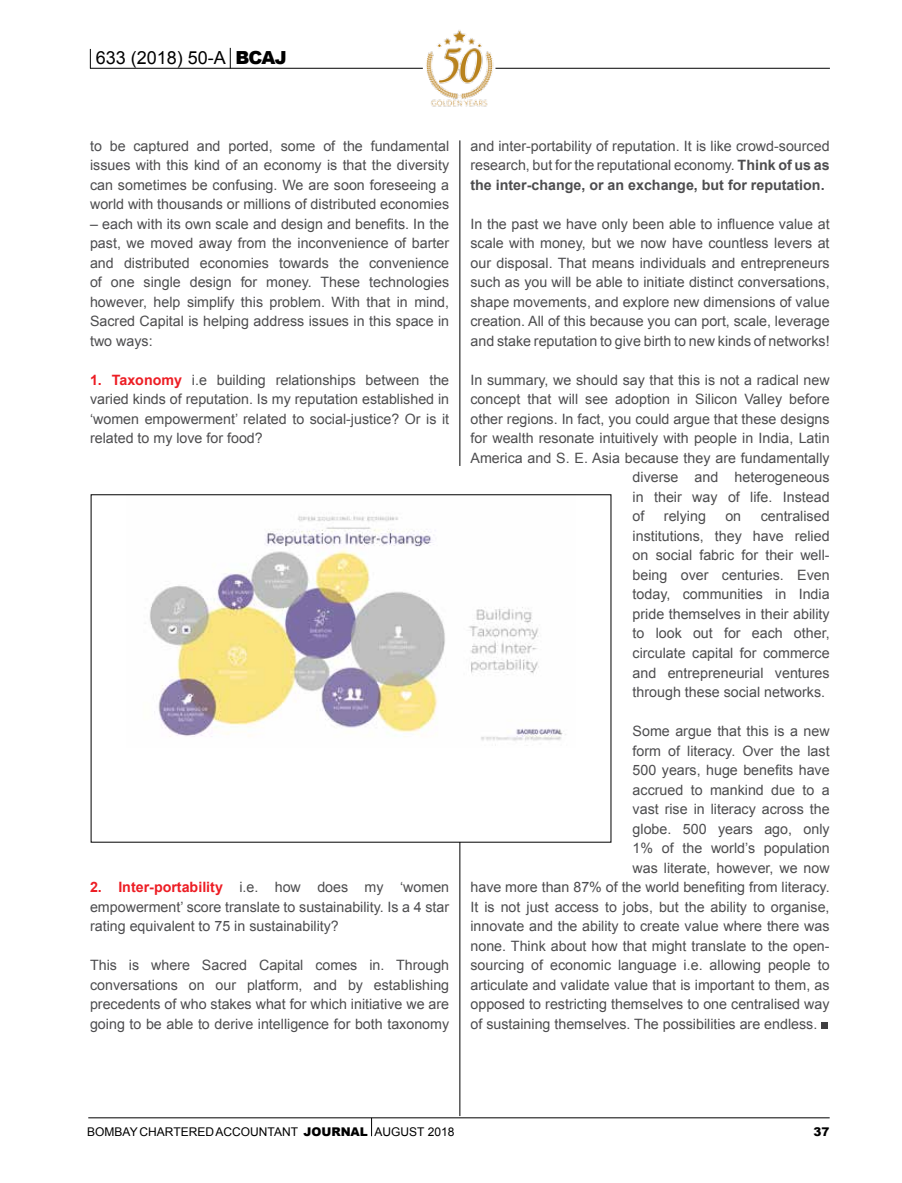
<style>
.page{position:relative;width:902px;height:1183px;background:#fff}
.page>*{position:absolute;margin:0;border:0;box-sizing:border-box;transform-origin:0 0}
.t1{font:18px "Arial";color:#000}
.t2{font:14.25px/19.5px "Arial";color:#4d4d4f;text-align:justify}
.t3{font:12px "Arial";color:#000}
.t4{font:900 12px "Arial";color:#000}
.s1{font-weight:900}
.s2{font-weight:700;color:#ed1d24}
.s3{font-weight:700}
</style>
<div class="page">
<hr style="left:88px;top:1117px;width:741px;height:1px;background:#000">
<svg style="left:371px;top:1117px;width:1px;height:18px"></svg>
<hr style="left:90px;top:68px;width:333px;height:1px;background:#000">
<svg style="left:90px;top:49px;width:1px;height:19px"></svg>
<img style="left:415px;top:30px;width:86px;height:77px">
<hr style="left:495px;top:68px;width:334px;height:1px;background:#000">
<svg style="left:230px;top:48px;width:1px;height:20px"></svg>
<hr style="left:459px;top:140px;width:1px;height:326px;background:#000">
<hr style="left:459px;top:769px;width:1px;height:346px;background:#000">
<svg style="left:821px;top:1022px;width:6px;height:6px"></svg>
<img style="left:150px;top:516px;width:416px;height:225px">
<p class="t1" style="left:96px;top:46px;width:193px">633 (2018) 50-A <span class="s1">BCAJ</span></p>
<p class="t2" style="left:90px;top:136px;width:360px">to be captured and ported, some of the fundamental issues with this kind of an economy is that the diversity can sometimes be confusing. We are soon foreseeing a world with thousands or millions of distributed economies</p>
<p class="t2" style="left:90px;top:214px;width:360px">– each with its own scale and design and benefits. In the past, we moved away from the inconvenience of barter and distributed economies towards the convenience of one single design for money. These technologies however, help simplify this problem. With that in mind, Sacred Capital is helping address issues in this space in two ways:</p>
<p class="t2" style="left:90px;top:370px;width:360px"><span class="s2">1. Taxonomy</span> i.e building relationships between the varied kinds of reputation. Is my reputation established in ‘women empowerment’ related to social-justice? Or is it related to my love for food?</p>
<p class="t2" style="left:90px;top:877px;width:360px"><span class="s2">2. Inter-portability</span> i.e. how does my ‘women empowerment’ score translate to sustainability. Is a 4 star rating equivalent to 75 in sustainability?</p>
<p class="t2" style="left:90px;top:955px;width:360px">This is where Sacred Capital comes in. Through conversations on our platform, and by establishing precedents of who stakes what for which initiative we are going to be able to derive intelligence for both taxonomy</p>
<p class="t2" style="left:470px;top:136px;width:360px">and inter-portability of reputation. It is like crowd-sourced research, but for the reputational economy. <span class="s3">Think of us as the inter-change, or an exchange, but for reputation.</span></p>
<p class="t2" style="left:470px;top:214px;width:360px">In the past we have only been able to influence value at scale with money, but we now have countless levers at our disposal. That means individuals and entrepreneurs such as you will be able to initiate distinct conversations, shape movements, and explore new dimensions of value creation. All of this because you can port, scale, leverage and stake reputation to give birth to new kinds of networks!</p>
<p class="t2" style="left:470px;top:370px;width:360px">In summary, we should say that this is not a radical new</p>
<p class="t2" style="left:470px;top:389px;width:360px">concept that will see adoption in Silicon Valley before</p>
<p class="t2" style="left:470px;top:409px;width:360px">other regions. In fact, you could argue that these designs</p>
<p class="t2" style="left:470px;top:428px;width:360px">for wealth resonate intuitively with people in India, Latin</p>
<p class="t2" style="left:470px;top:448px;width:360px">America and S. E. Asia because they are fundamentally</p>
<p class="t2" style="left:632px;top:467px;width:198px">diverse and heterogeneous</p>
<p class="t2" style="left:632px;top:487px;width:198px">in their way of life. Instead</p>
<p class="t2" style="left:632px;top:506px;width:13px">of</p>
<p class="t2" style="left:664px;top:506px;width:43px">relying</p>
<p class="t2" style="left:725px;top:506px;width:17px">on</p>
<p class="t2" style="left:632px;top:506px;width:198px;text-indent:128px">centralised institutions, they have relied on social fabric for their well&shy;being over centuries. Even today, communities in India pride themselves in their ability to look out for each other, circulate capital for commerce and entrepreneurial ventures through these social networks.</p>
<p class="t2" style="left:632px;top:721px;width:198px">Some argue that this is a new</p>
<p class="t2" style="left:632px;top:740px;width:198px">form of literacy. Over the last</p>
<p class="t2" style="left:632px;top:760px;width:198px">500 years, huge benefits have</p>
<p class="t2" style="left:632px;top:779px;width:198px">accrued to mankind due to a</p>
<p class="t2" style="left:632px;top:799px;width:198px">vast rise in literacy across the</p>
<p class="t2" style="left:632px;top:818px;width:198px">globe. 500 years ago, only</p>
<p class="t2" style="left:632px;top:838px;width:198px">1% of the world’s population</p>
<p class="t2" style="left:632px;top:857px;width:198px">was literate, however, we now</p>
<p class="t2" style="left:470px;top:877px;width:360px">have more than 87% of the world benefiting from literacy.</p>
<p class="t2" style="left:470px;top:896px;width:360px">It is not just access to jobs, but the ability to organise,</p>
<p class="t2" style="left:470px;top:916px;width:360px">innovate and the ability to create value where there was</p>
<p class="t2" style="left:470px;top:935px;width:360px">none. Think about how that might translate to the open-</p>
<p class="t2" style="left:470px;top:955px;width:360px">sourcing of economic language i.e. allowing people to</p>
<p class="t2" style="left:470px;top:974px;width:360px">articulate and validate value that is important to them, as</p>
<p class="t2" style="left:470px;top:994px;width:360px">opposed to restricting themselves to one centralised way</p>
<p class="t2" style="left:470px;top:1013px;width:348px">of sustaining themselves. The possibilities are endless.</p>
<p class="t3" style="left:87px;top:1123px;width:368px">BOMBAY CHARTERED ACCOUNTANT <span class="s1">JOURNAL</span> AUGUST 2018</p>
<p class="t4" style="left:813px;top:1122px;width:18px">37</p>
</div>
